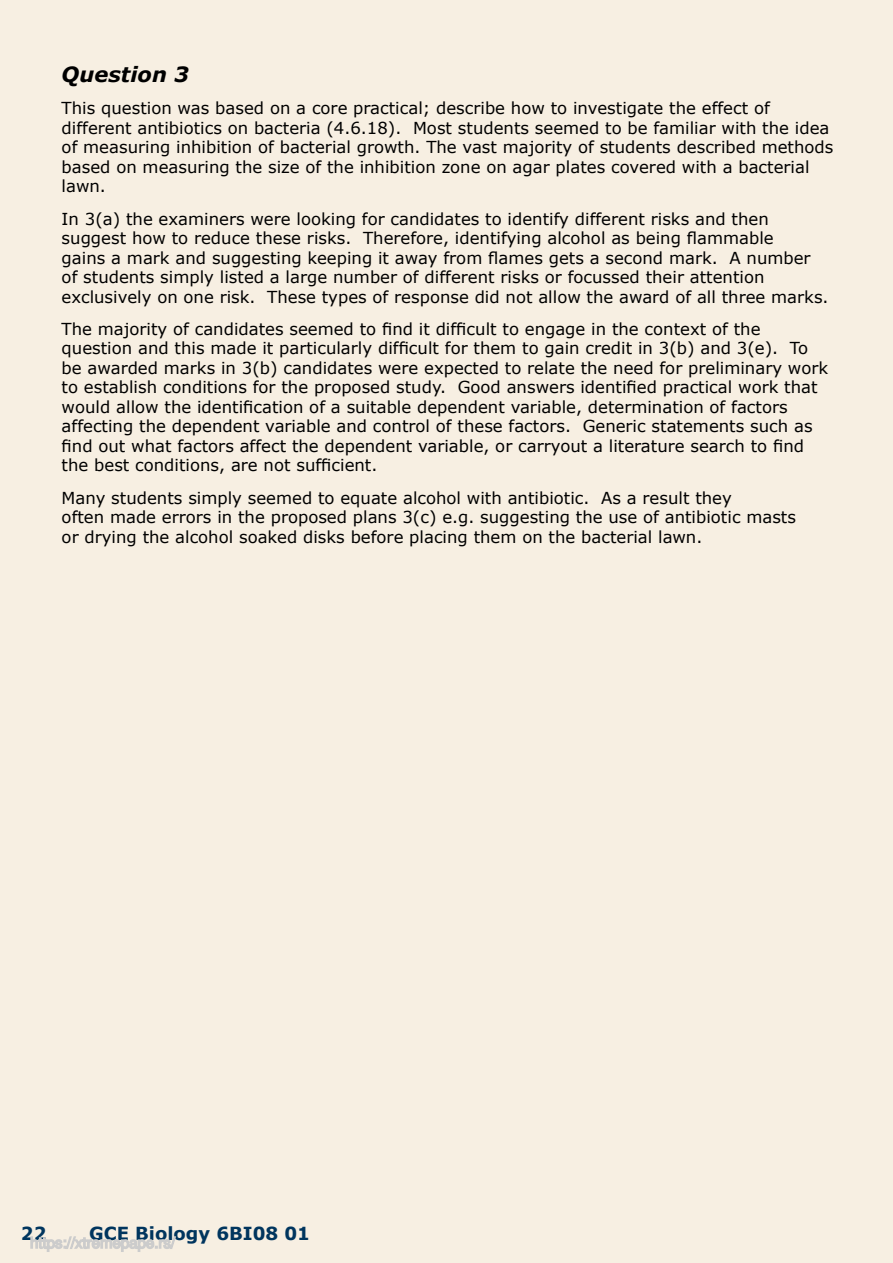
<style>
.page{position:relative;width:893px;height:1263px;background:#f7efe2}
.page>*{position:absolute;margin:0;border:0;box-sizing:border-box;transform-origin:0 0}
.t1{font:italic 700 21px "Verdana";color:#000}
.t2{font:700 18px "Verdana";color:#00355e}
.t3{font:16.5px/19.5px "Verdana";color:#000}
</style>
<div class="page">
<svg style="left:30px;top:1236px;width:146px;height:16px"></svg>
<p class="t1" style="left:62px;top:66px;width:129px">Question 3</p>
<p class="t3" style="left:62px;top:98px;width:773px">This question was based on a core practical; describe how to investigate the effect of different antibiotics on bacteria (4.6.18). Most students seemed to be familiar with the idea of measuring inhibition of bacterial growth. The vast majority of students described methods based on measuring the size of the inhibition zone on agar plates covered with a bacterial lawn.</p>
<p class="t3" style="left:62px;top:208px;width:768px">In 3(a) the examiners were looking for candidates to identify different risks and then suggest how to reduce these risks. Therefore, identifying alcohol as being flammable<br>gains a mark and suggesting keeping it away from flames gets a second mark. A number of students simply listed a large number of different risks or focussed their attention exclusively on one risk. These types of response did not allow the award of all three marks.</p>
<p class="t3" style="left:62px;top:318px;width:768px">The majority of candidates seemed to find it difficult to engage in the context of the question and this made it particularly difficult for them to gain credit in 3(b) and 3(e). To be awarded marks in 3(b) candidates were expected to relate the need for preliminary work to establish conditions for the proposed study. Good answers identified practical work that would allow the identification of a suitable dependent variable, determination of factors affecting the dependent variable and control of these factors. Generic statements such as find out what factors affect the dependent variable, or carryout a literature search to find the best conditions, are not sufficient.</p>
<p class="t3" style="left:62px;top:487px;width:736px">Many students simply seemed to equate alcohol with antibiotic. As a result they<br>often made errors in the proposed plans 3(c) e.g. suggesting the use of antibiotic masts or drying the alcohol soaked disks before placing them on the bacterial lawn.</p>
<p class="t2" style="left:21px;top:1226px;width:27px">22</p>
<p class="t2" style="left:89px;top:1226px;width:222px">GCE Biology 6BI08 01</p>
</div>
